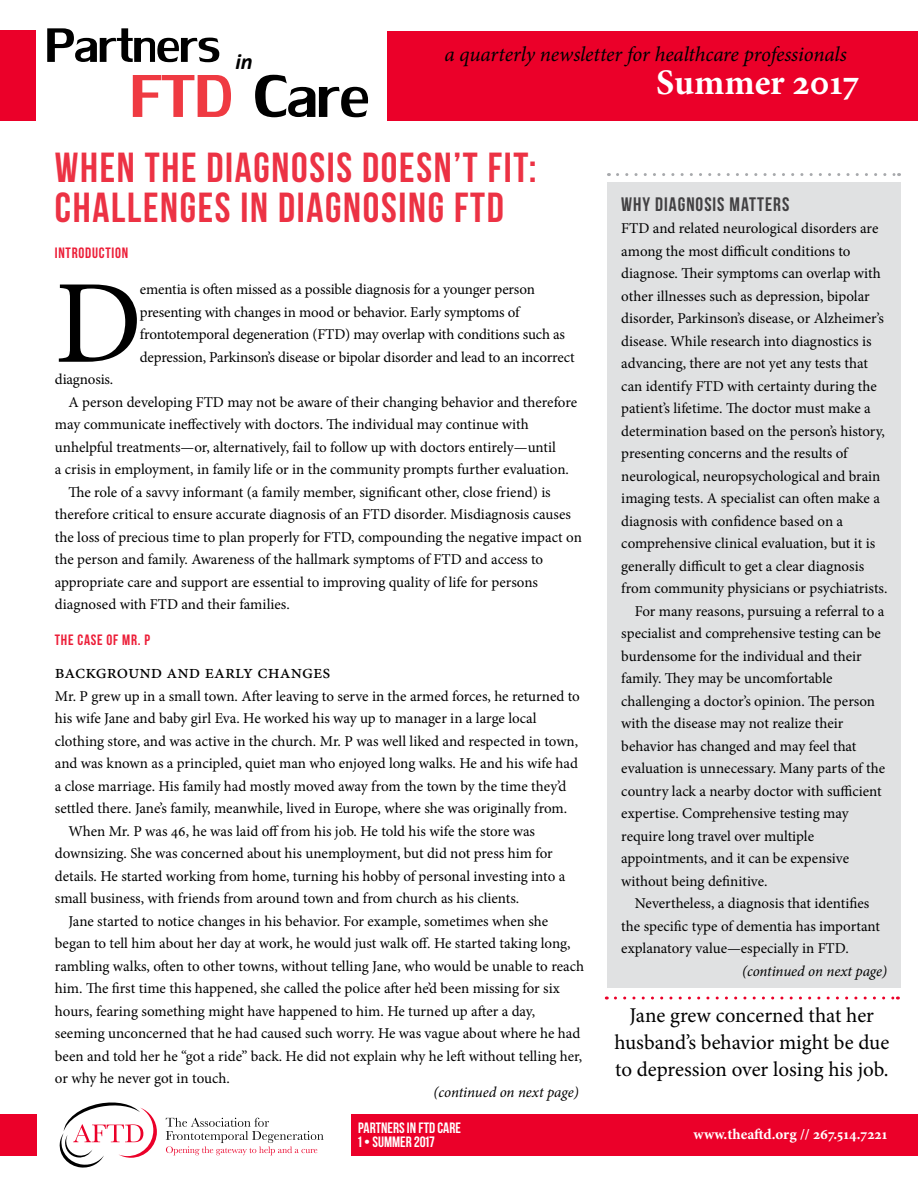
<style>
.page{position:relative;width:918px;height:1188px;background:#fff}
.page>*{position:absolute;margin:0;border:0;box-sizing:border-box;transform-origin:0 0}
.t1{font:118.8px "Minion Pro";color:#000}
.t2{font:90px "Lily UPC";color:#000}
.t3{font:72px "Lily UPC";color:#000}
.t4{font:42px/40.5px "Bebas Neue";letter-spacing:.04em;color:#ec3244}
.t5{font:700 36px "Minion Pro";color:#fff}
.t6{font:italic 700 22.5px "Calibri";color:#000}
.t7{font:21px/27px "Minion Pro";letter-spacing:.005em;color:#000;text-align:center}
.t8{font:italic 21px "Minion Pro";letter-spacing:-.01em;color:#000}
.t9{font:19.5px "Minion Pro";color:#000}
.t10{font:19.5px "Bebas Neue";letter-spacing:.05em;color:#414042}
.t11{font:15px/22.5px "Minion Pro";color:#000}
.t12{font:italic 15px "Minion Pro";letter-spacing:-.005em;color:#000}
.t13{font:700 15px "Minion Pro";color:#fff}
.t14{font:15px/13.5px "Bebas Neue";color:#fff}
.t15{font:15px "Bebas Neue";letter-spacing:.05em;color:#ec1e38}
.s1{color:#ef3a42}
</style>
<div class="page">
<svg style="left:615px;top:997px;width:283px;height:3px"></svg>
<div style="left:607px;top:183px;width:293px;height:805px;background:#e0e1e2"></div>
<div style="left:388px;top:31px;width:530px;height:90px;background:#eb0029"></div>
<div style="left:0;top:31px;width:36px;height:90px;background:#eb0029"></div>
<div style="left:351px;top:1114px;width:567px;height:42px;background:#eb0029"></div>
<svg style="left:60px;top:1103px;width:97px;height:65px"></svg>
<svg style="left:166px;top:1118px;width:158px;height:37px"></svg>
<div style="left:0;top:1114px;width:36px;height:42px;background:#eb0029"></div>
<svg style="left:618px;top:173px;width:282px;height:3px"></svg>
<h3 class="t3" style="left:45px;top:2px;width:177px">Partners</h3>
<h2 class="t2" style="left:130px;top:42px;width:240px"><span class="s1">FTD</span> Care</h2>
<h3 class="t6" style="left:235px;top:46px;width:19px">in</h3>
<h3 class="t8" style="left:445px;top:40px;width:404px">a quarterly newsletter for healthcare professionals</h3>
<h3 class="t5" style="left:656px;top:57px;width:204px">Summer 2017</h3>
<h3 class="t4" style="left:55px;top:146px;width:483px">WHEN THE DIAGNOSIS DOESN’T FIT:<br>CHALLENGES IN DIAGNOSING FTD</h3>
<p class="t15" style="left:55px;top:245px;width:75px">INTRODUCTION</p>
<h1 class="t1" style="left:55px;top:244px;width:89px">D</h1>
<p class="t11" style="left:140px;top:278px;width:436px">ementia is often missed as a possible diagnosis for a younger person presenting with changes in mood or behavior. Early symptoms of frontotemporal degeneration (FTD) may overlap with conditions such as depression, Parkinson’s disease or bipolar disorder and lead to an incorrect</p>
<p class="t11" style="left:55px;top:368px;width:60px">diagnosis.</p>
<p class="t11" style="left:68px;top:391px;width:510px">A person developing FTD may not be aware of their changing behavior and therefore</p>
<p class="t11" style="left:55px;top:413px;width:475px">may communicate ineffectively with doctors. The individual may continue with</p>
<p class="t11" style="left:55px;top:436px;width:503px">unhelpful treatments—or, alternatively, fail to follow up with doctors entirely—until</p>
<p class="t11" style="left:55px;top:458px;width:516px">a crisis in employment, in family life or in the community prompts further evaluation.</p>
<p class="t11" style="left:68px;top:481px;width:484px">The role of a savvy informant (a family member, significant other, close friend) is</p>
<p class="t11" style="left:55px;top:503px;width:518px">therefore critical to ensure accurate diagnosis of an FTD disorder. Misdiagnosis causes</p>
<p class="t11" style="left:55px;top:526px;width:529px">the loss of precious time to plan properly for FTD, compounding the negative impact on</p>
<p class="t11" style="left:55px;top:548px;width:490px">the person and family. Awareness of the hallmark symptoms of FTD and access to</p>
<p class="t11" style="left:55px;top:571px;width:485px">appropriate care and support are essential to improving quality of life for persons</p>
<p class="t11" style="left:55px;top:593px;width:236px">diagnosed with FTD and their families.</p>
<p class="t15" style="left:55px;top:632px;width:97px">THE CASE OF MR. P</p>
<h3 class="t9" style="left:55px;top:659px;width:277px">Background and early changes</h3>
<p class="t11" style="left:55px;top:685px;width:527px">Mr. P grew up in a small town. After leaving to serve in the armed forces, he returned to</p>
<p class="t11" style="left:55px;top:707px;width:483px">his wife Jane and baby girl Eva. He worked his way up to manager in a large local</p>
<p class="t11" style="left:55px;top:730px;width:525px">clothing store, and was active in the church. Mr. P was well liked and respected in town,</p>
<p class="t11" style="left:55px;top:752px;width:525px">and was known as a principled, quiet man who enjoyed long walks. He and his wife had</p>
<p class="t11" style="left:55px;top:775px;width:513px">a close marriage. His family had mostly moved away from the town by the time they’d</p>
<p class="t11" style="left:55px;top:797px;width:514px">settled there. Jane’s family, meanwhile, lived in Europe, where she was originally from.</p>
<p class="t11" style="left:68px;top:820px;width:468px">When Mr. P was 46, he was laid off from his job. He told his wife the store was</p>
<p class="t11" style="left:55px;top:842px;width:499px">downsizing. She was concerned about his unemployment, but did not press him for</p>
<p class="t11" style="left:55px;top:865px;width:512px">details. He started working from home, turning his hobby of personal investing into a</p>
<p class="t11" style="left:55px;top:887px;width:466px">small business, with friends from around town and from church as his clients.</p>
<p class="t11" style="left:68px;top:910px;width:481px">Jane started to notice changes in his behavior. For example, sometimes when she</p>
<p class="t11" style="left:55px;top:932px;width:517px">began to tell him about her day at work, he would just walk off. He started taking long,</p>
<p class="t11" style="left:55px;top:955px;width:531px">rambling walks, often to other towns, without telling Jane, who would be unable to reach</p>
<p class="t11" style="left:55px;top:977px;width:506px">him. The first time this happened, she called the police after he’d been missing for six</p>
<p class="t11" style="left:55px;top:1000px;width:482px">hours, fearing something might have happened to him. He turned up after a day,</p>
<p class="t11" style="left:55px;top:1022px;width:527px">seeming unconcerned that he had caused such worry. He was vague about where he had</p>
<p class="t11" style="left:55px;top:1045px;width:529px">been and told her he “got a ride” back. He did not explain why he left without telling her,</p>
<p class="t11" style="left:55px;top:1067px;width:176px">or why he never got in touch.</p>
<p class="t12" style="left:434px;top:1081px;width:147px">(continued on next page)</p>
<p class="t14" style="left:358px;top:1121px;width:104px">PARTNERS IN FTD CARE<br>1 • SUMMER 2017</p>
<h3 class="t10" style="left:621px;top:193px;width:170px">WHY DIAGNOSIS MATTERS</h3>
<p class="t11" style="left:621px;top:217px;width:259px">FTD and related neurological disorders are</p>
<p class="t11" style="left:621px;top:240px;width:231px">among the most difficult conditions to</p>
<p class="t11" style="left:621px;top:262px;width:261px">diagnose. Their symptoms can overlap with</p>
<p class="t11" style="left:621px;top:285px;width:250px">other illnesses such as depression, bipolar</p>
<p class="t11" style="left:621px;top:307px;width:264px">disorder, Parkinson’s disease, or Alzheimer’s</p>
<p class="t11" style="left:621px;top:330px;width:252px">disease. While research into diagnostics is</p>
<p class="t11" style="left:621px;top:352px;width:248px">advancing, there are not yet any tests that</p>
<p class="t11" style="left:621px;top:375px;width:257px">can identify FTD with certainty during the</p>
<p class="t11" style="left:621px;top:397px;width:251px">patient’s lifetime. The doctor must make a</p>
<p class="t11" style="left:621px;top:420px;width:265px">determination based on the person’s history,</p>
<p class="t11" style="left:621px;top:442px;width:228px">presenting concerns and the results of</p>
<p class="t11" style="left:621px;top:465px;width:261px">neurological, neuropsychological and brain</p>
<p class="t11" style="left:621px;top:487px;width:260px">imaging tests. A specialist can often make a</p>
<p class="t11" style="left:621px;top:510px;width:223px">diagnosis with confidence based on a</p>
<p class="t11" style="left:621px;top:532px;width:255px">comprehensive clinical evaluation, but it is</p>
<p class="t11" style="left:621px;top:555px;width:244px">generally difficult to get a clear diagnosis</p>
<p class="t11" style="left:621px;top:577px;width:268px">from community physicians or psychiatrists.</p>
<p class="t11" style="left:635px;top:600px;width:251px">For many reasons, pursuing a referral to a</p>
<p class="t11" style="left:621px;top:622px;width:261px">specialist and comprehensive testing can be</p>
<p class="t11" style="left:621px;top:645px;width:242px">burdensome for the individual and their</p>
<p class="t11" style="left:621px;top:667px;width:213px">family. They may be uncomfortable</p>
<p class="t11" style="left:621px;top:690px;width:255px">challenging a doctor’s opinion. The person</p>
<p class="t11" style="left:621px;top:712px;width:223px">with the disease may not realize their</p>
<p class="t11" style="left:621px;top:735px;width:237px">behavior has changed and may feel that</p>
<p class="t11" style="left:621px;top:757px;width:265px">evaluation is unnecessary. Many parts of the</p>
<p class="t11" style="left:621px;top:780px;width:262px">country lack a nearby doctor with sufficient</p>
<p class="t11" style="left:621px;top:802px;width:229px">expertise. Comprehensive testing may</p>
<p class="t11" style="left:621px;top:825px;width:194px">require long travel over multiple</p>
<p class="t11" style="left:621px;top:847px;width:229px">appointments, and it can be expensive</p>
<p class="t11" style="left:621px;top:870px;width:148px">without being definitive.</p>
<p class="t11" style="left:635px;top:892px;width:236px">Nevertheless, a diagnosis that identifies</p>
<p class="t11" style="left:621px;top:915px;width:260px">the specific type of dementia has important</p>
<p class="t11" style="left:621px;top:937px;width:229px">explanatory value—especially in FTD.</p>
<p class="t12" style="left:742px;top:961px;width:147px">(continued on next page)</p>
<h3 class="t7" style="left:614px;top:1001px;width:276px">Jane grew concerned that her husband’s behavior might be due to depression over losing his job.</h3>
<p class="t13" style="left:694px;top:1124px;width:195px">www.theaftd.org // 267.514.7221</p>
</div>
